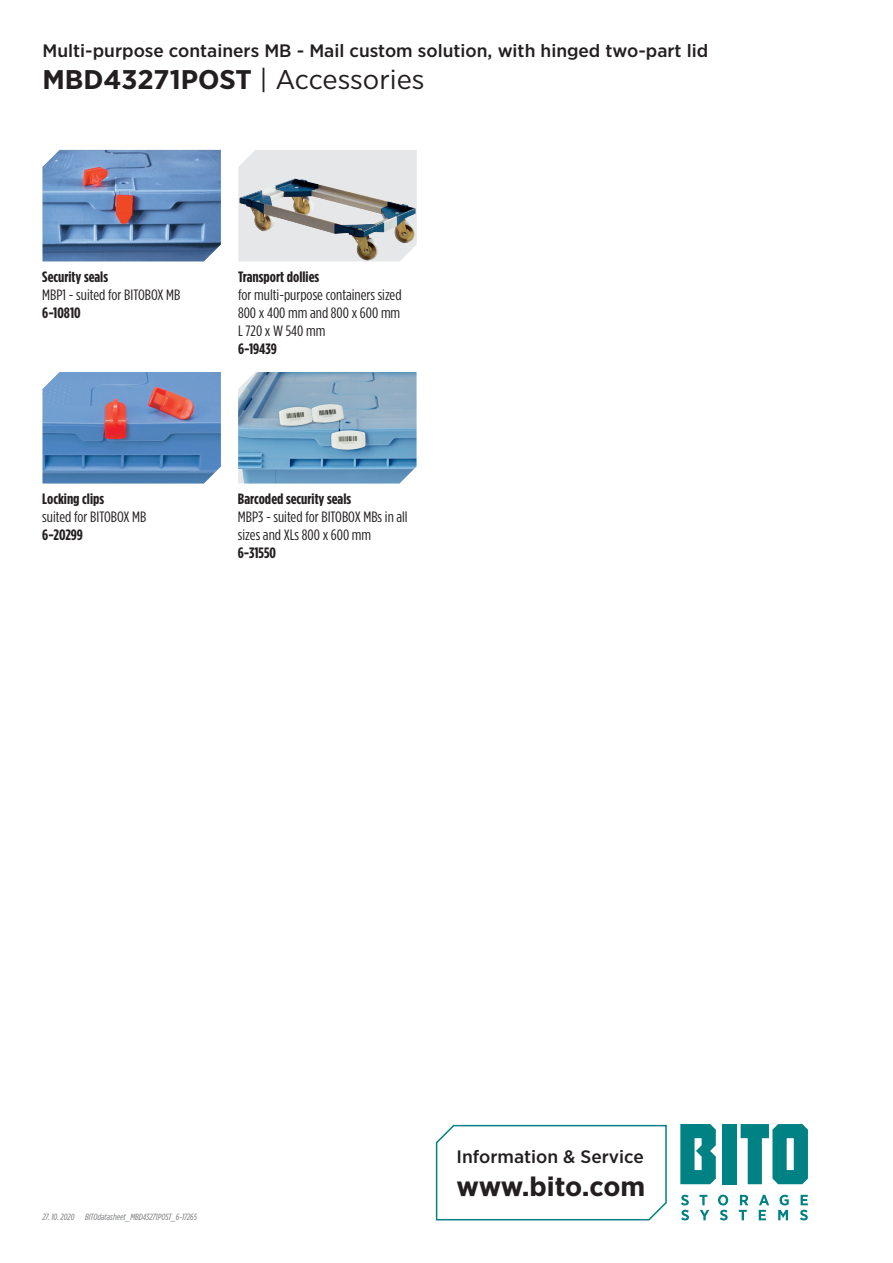
<style>
.page{position:relative;width:893px;height:1263px;background:#fff}
.page>*{position:absolute;margin:0;border:0;box-sizing:border-box;transform-origin:0 0}
.t1{font:700 27px "Gotham Narrow";color:#231f20;scale:1.1 1}
.t2{font:500 18px "Gotham Narrow";color:#231f20;scale:1.1 1}
.t3{font:15px/18px "Gotham Condensed";color:#231f20;scale:1.1 1}
.t4{font:700 15px "Gotham Condensed";color:#231f20;scale:1.1 1}
.t5{font:italic 9px "Gotham Condensed";color:#76787b;scale:1.1 1}
.s1{font-weight:400}
</style>
<div class="page">
<div style="left:723px;top:1124px;width:14px;height:60px;background:#008183"></div>
<svg style="left:680px;top:1124px;width:36px;height:60px;background:#229193"></svg>
<svg style="left:741px;top:1124px;width:67px;height:60px"></svg>
<svg style="left:681px;top:1195px;width:8px;height:25px"></svg>
<svg style="left:699px;top:1195px;width:10px;height:25px"></svg>
<svg style="left:718px;top:1195px;width:10px;height:25px"></svg>
<svg style="left:739px;top:1195px;width:9px;height:25px"></svg>
<svg style="left:759px;top:1195px;width:10px;height:25px"></svg>
<svg style="left:778px;top:1195px;width:11px;height:25px"></svg>
<svg style="left:800px;top:1195px;width:8px;height:25px"></svg>
<svg style="left:435px;top:1124px;width:232px;height:97px"></svg>
<img style="left:238px;top:372px;width:178px;height:111px">
<img style="left:43px;top:372px;width:178px;height:111px">
<div style="left:238px;top:150px;width:179px;height:111px;background:#e6e7e9"></div>
<img style="left:239px;top:179px;width:177px;height:82px">
<img style="left:43px;top:150px;width:178px;height:111px">
<p class="t2" style="left:43px;top:39px;width:607px">Multi-purpose containers MB - Mail custom solution, with hinged two-part lid</p>
<h1 class="t1" style="left:43px;top:62px;width:349px">MBD43271POST <span class="s1">| Accessories</span></h1>
<p class="t4" style="left:42px;top:268px;width:61px">Security seals</p>
<p class="t3" style="left:42px;top:286px;width:127px">MBP1 - suited for BITOBOX MB</p>
<p class="t4" style="left:42px;top:304px;width:36px">6-10810</p>
<p class="t4" style="left:42px;top:490px;width:58px">Locking clips</p>
<p class="t3" style="left:42px;top:508px;width:96px">suited for BITOBOX MB</p>
<p class="t4" style="left:42px;top:526px;width:39px">6-20299</p>
<p class="t4" style="left:238px;top:268px;width:75px">Transport dollies</p>
<p class="t3" style="left:238px;top:286px;width:150px;text-align:justify">for multi-purpose containers sized 800 x 400 mm and 800 x 600 mm L 720 x W 540 mm</p>
<p class="t4" style="left:238px;top:340px;width:37px">6-19439</p>
<p class="t4" style="left:238px;top:490px;width:104px">Barcoded security seals</p>
<p class="t3" style="left:238px;top:508px;width:156px">MBP3 - suited for BITOBOX MBs in all sizes and XLs 800 x 600 mm</p>
<p class="t4" style="left:238px;top:544px;width:36px">6-31550</p>
<p class="t5" style="left:43px;top:1212px;width:31px">27. 10. 2020</p>
<p class="t5" style="left:85px;top:1212px;width:103px">BITOdatasheet_MBD43271POST_6-17265</p>
<p class="t2" style="left:457px;top:1145px;width:172px">Information &amp; Service</p>
<h1 class="t1" style="left:457px;top:1169px;width:173px">www.bito.com</h1>
</div>
